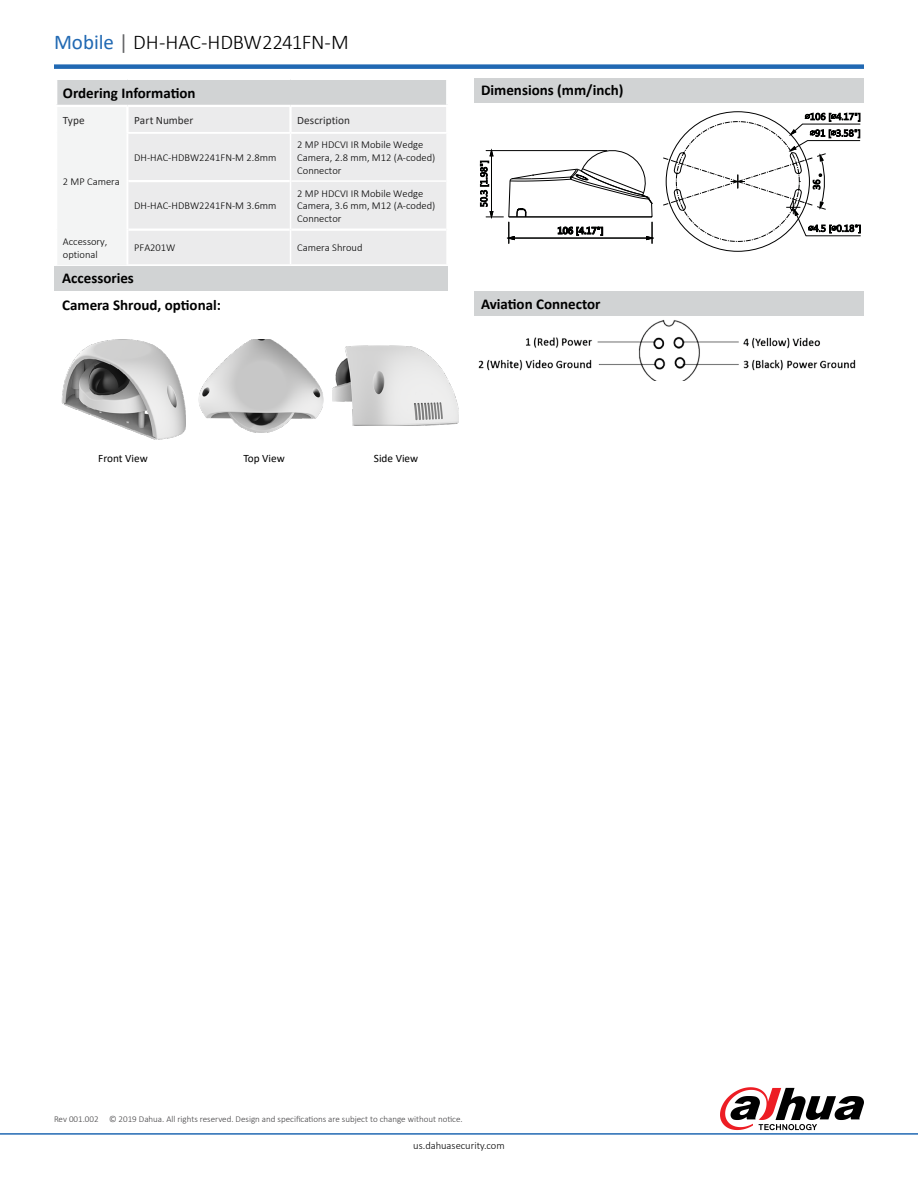
<style>
.page{position:relative;width:918px;height:1188px;background:#fff}
.page>*{position:absolute;margin:0;border:0;box-sizing:border-box;transform-origin:0 0}
.t1{font:300 21px "Calibri";letter-spacing:-.015em;color:#000}
.t2{font:700 15px/27.2px "Calibri";color:#000}
.t3{font:11.25px "Calibri";letter-spacing:.005em;color:#292829}
.t4{font:11.25px "Calibri";color:#000}
.t5{font:300 10.5px/12.6px "Calibri";color:#000}
.t6{font:300 9px "Calibri";color:#414042}
.s1{font-weight:400;color:#2169b3}
.s2{font-weight:400;color:#636466}
</style>
<div class="page">
<hr style="left:0;top:1133px;width:918px;height:2px;background:#2169b3">
<div style="left:54px;top:64px;width:810px;height:5px;background:#2169b3"></div>
<div style="left:56px;top:79px;width:391px;height:27px;background:#d1d3d4"></div>
<svg style="left:58px;top:107px;width:388px;height:158px"></svg>
<hr style="left:446px;top:80px;width:2px;height:25px;background:#fff">
<hr style="left:127px;top:105px;width:164px;height:2px;background:#fff">
<hr style="left:291px;top:105px;width:157px;height:2px;background:#fff">
<hr style="left:128px;top:180px;width:162px;height:2px;background:#fff">
<hr style="left:128px;top:229px;width:162px;height:2px;background:#fff">
<hr style="left:291px;top:229px;width:155px;height:2px;background:#fff">
<hr style="left:55px;top:78px;width:72px;height:2px;background:#fff">
<hr style="left:127px;top:78px;width:164px;height:2px;background:#fff">
<hr style="left:291px;top:78px;width:157px;height:2px;background:#fff">
<hr style="left:291px;top:180px;width:155px;height:2px;background:#fff">
<hr style="left:290px;top:134px;width:1px;height:47px;background:#fff">
<hr style="left:290px;top:181px;width:1px;height:49px;background:#fff">
<hr style="left:290px;top:230px;width:1px;height:34px;background:#fff">
<hr style="left:127px;top:132px;width:164px;height:2px;background:#fff">
<hr style="left:127px;top:134px;width:1px;height:47px;background:#fff">
<hr style="left:291px;top:132px;width:157px;height:2px;background:#fff">
<hr style="left:127px;top:181px;width:1px;height:49px;background:#fff">
<hr style="left:127px;top:230px;width:1px;height:34px;background:#fff">
<hr style="left:127px;top:264px;width:164px;height:2px;background:#fff">
<hr style="left:291px;top:264px;width:157px;height:2px;background:#fff">
<hr style="left:55px;top:80px;width:2px;height:25px;background:#fff">
<hr style="left:55px;top:105px;width:72px;height:2px;background:#fff">
<hr style="left:126px;top:107px;width:3px;height:25px;background:#fff">
<hr style="left:289px;top:107px;width:3px;height:25px;background:#fff">
<div style="left:54px;top:267px;width:393px;height:24px;background:#d1d3d4"></div>
<div style="left:474px;top:78px;width:390px;height:24px;background:#d1d3d4"></div>
<svg style="left:480px;top:111px;width:381px;height:141px"></svg>
<img style="left:61px;top:339px;width:125px;height:100px">
<img style="left:198px;top:339px;width:126px;height:93px">
<img style="left:333px;top:345px;width:126px;height:81px">
<svg style="left:720px;top:1087px;width:144px;height:43px"></svg>
<div style="left:474px;top:292px;width:390px;height:24px;background:#d1d3d4"></div>
<img style="left:478px;top:319px;width:378px;height:61px">
<h1 class="t1" style="left:54px;top:29px;width:296px"><span class="s1">Mobile</span> <span class="s2">|</span> DH-HAC-HDBW2241FN-M</h1>
<h2 class="t2" style="left:63px;top:79px;width:134px">Ordering Information</h2>
<p class="t3" style="left:63px;top:112px;width:23px">Type</p>
<p class="t3" style="left:134px;top:112px;width:61px">Part Number</p>
<p class="t3" style="left:297px;top:112px;width:54px">Description</p>
<p class="t5" style="left:63px;top:175px;width:58px">2 MP Camera</p>
<p class="t5" style="left:134px;top:151px;width:144px">DH-HAC-HDBW2241FN-M 2.8mm</p>
<p class="t5" style="left:134px;top:199px;width:144px">DH-HAC-HDBW2241FN-M 3.6mm</p>
<p class="t5" style="left:297px;top:138px;width:140px">2 MP HDCVI IR Mobile Wedge<br>Camera, 2.8 mm, M12 (A-coded)<br>Connector</p>
<p class="t5" style="left:297px;top:187px;width:140px">2 MP HDCVI IR Mobile Wedge<br>Camera, 3.6 mm, M12 (A-coded)<br>Connector</p>
<p class="t5" style="left:63px;top:235px;width:46px">Accessory, optional</p>
<p class="t5" style="left:134px;top:241px;width:43px">PFA201W</p>
<p class="t5" style="left:297px;top:241px;width:67px">Camera Shroud</p>
<h2 class="t2" style="left:62px;top:264px;width:160px">Accessories<br>Camera Shroud, optional:</h2>
<h2 class="t2" style="left:481px;top:77px;width:144px">Dimensions (mm/inch)</h2>
<h2 class="t2" style="left:481px;top:290px;width:121px">Aviation Connector</h2>
<p class="t4" style="left:98px;top:450px;width:51px">Front View</p>
<p class="t4" style="left:243px;top:450px;width:43px">Top View</p>
<p class="t4" style="left:374px;top:450px;width:46px">Side View</p>
<p class="t6" style="left:54px;top:1113px;width:410px">Rev 001.002 © 2019 Dahua. All rights reserved. Design and specifications are subject to change without notice.</p>
<p class="t5" style="left:413px;top:1139px;width:93px">us.dahuasecurity.com</p>
</div>
